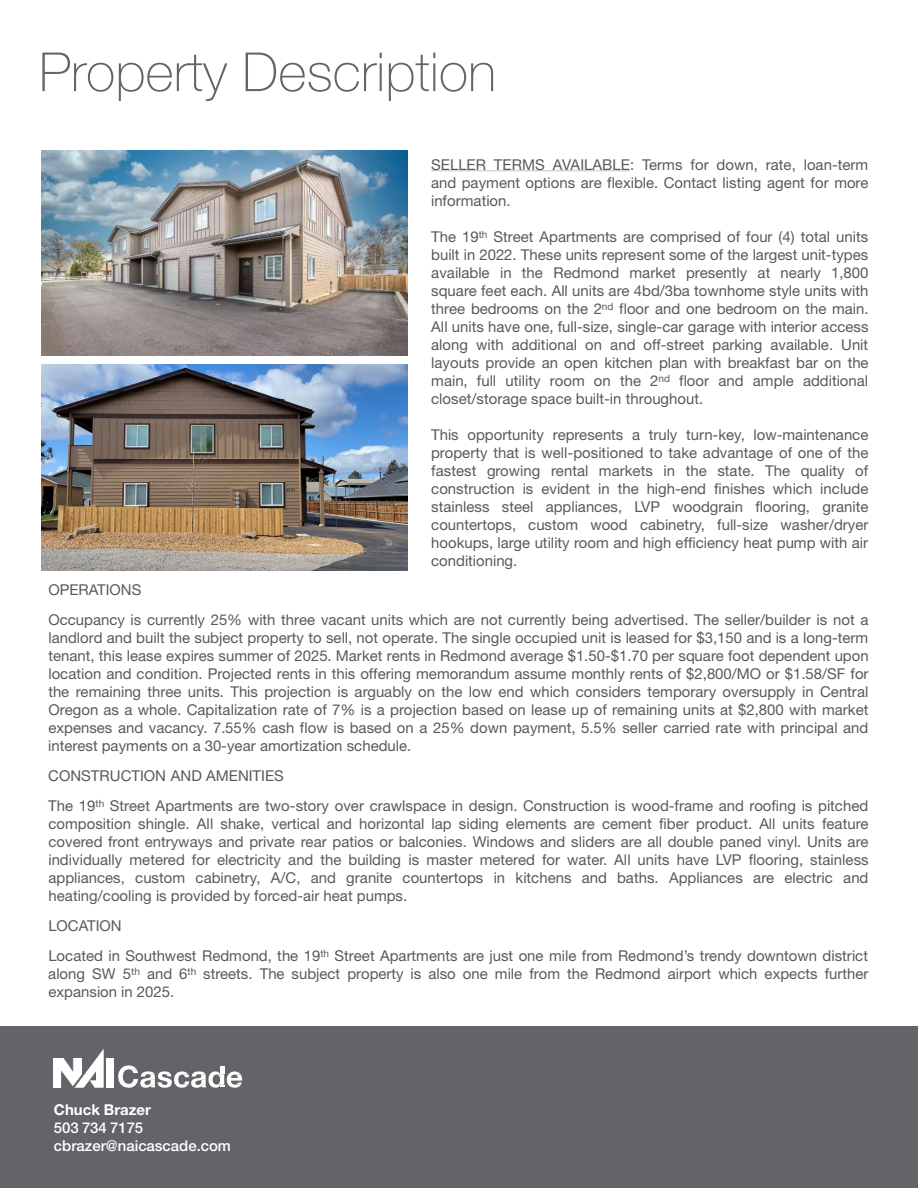
<style>
.page{position:relative;width:918px;height:1188px;background:#fff}
.page>*{position:absolute;margin:0;border:0;box-sizing:border-box;transform-origin:0 0}
.t1{font:100 54px "Helvetica Neue LT Std";letter-spacing:.005em;color:#626469}
.t2{font:15px/18px "Helvetica Neue LT Std";color:#595959;text-align:justify}
.t3{font:500 15px "Helvetica Neue LT Std";color:#fff}
.t4{font:700 15px "Helvetica Neue LT Std";color:#fff}
</style>
<div class="page">
<img style="left:41px;top:150px;width:366px;height:205px">
<div style="left:0;top:1026px;width:918px;height:162px;background:#626469"></div>
<img style="left:54px;top:1058px;width:20px;height:30px">
<svg style="left:74px;top:1049px;width:30px;height:39px"></svg>
<div style="left:106px;top:1058px;width:8px;height:30px;background:#fff"></div>
<svg style="left:118px;top:1065px;width:124px;height:23px"></svg>
<svg style="left:431px;top:171px;width:199px;height:1px"></svg>
<img style="left:41px;top:365px;width:366px;height:205px">
<p class="t1" style="left:39px;top:41px;width:459px">Property Description</p>
<p class="t2" style="left:431px;top:155px;width:439px">SELLER TERMS AVAILABLE: Terms for down, rate, loan-term and payment options are flexible. Contact listing agent for more information.</p>
<p class="t2" style="left:431px;top:227px;width:439px">The 19<sup>th</sup> Street Apartments are comprised of four (4) total units built in 2022. These units represent some of the largest unit-types available in the Redmond market presently at nearly 1,800 square feet each. All units are 4bd/3ba townhome style units with three bedrooms on the 2<sup>nd</sup> floor and one bedroom on the main.<br>All units have one, full-size, single-car garage with interior access along with additional on and off-street parking available. Unit layouts provide an open kitchen plan with breakfast bar on the main, full utility room on the 2<sup>nd</sup> floor and ample additional closet/storage space built-in throughout.</p>
<p class="t2" style="left:431px;top:425px;width:439px">This opportunity represents a truly turn-key, low-maintenance property that is well-positioned to take advantage of one of the fastest growing rental markets in the state. The quality of construction is evident in the high-end finishes which include stainless steel appliances, LVP woodgrain flooring, granite countertops, custom wood cabinetry, full-size washer/dryer hookups, large utility room and high efficiency heat pump with air conditioning.</p>
<p class="t2" style="left:48px;top:581px;width:95px">OPERATIONS</p>
<p class="t2" style="left:48px;top:610px;width:822px">Occupancy is currently 25% with three vacant units which are not currently being advertised. The seller/builder is not a landlord and built the subject property to sell, not operate. The single occupied unit is leased for $3,150 and is a long-term tenant, this lease expires summer of 2025. Market rents in Redmond average $1.50-$1.70 per square foot dependent upon location and condition. Projected rents in this offering memorandum assume monthly rents of $2,800/MO or $1.58/SF for the remaining three units. This projection is arguably on the low end which considers temporary oversupply in Central Oregon as a whole. Capitalization rate of 7% is a projection based on lease up of remaining units at $2,800 with market expenses and vacancy. 7.55% cash flow is based on a 25% down payment, 5.5% seller carried rate with principal and interest payments on a 30-year amortization schedule.</p>
<p class="t2" style="left:48px;top:767px;width:237px">CONSTRUCTION AND AMENITIES</p>
<p class="t2" style="left:48px;top:797px;width:822px">The 19<sup>th</sup> Street Apartments are two-story over crawlspace in design. Construction is wood-frame and roofing is pitched composition shingle. All shake, vertical and horizontal lap siding elements are cement fiber product. All units feature covered front entryways and private rear patios or balconies. Windows and sliders are all double paned vinyl. Units are individually metered for electricity and the building is master metered for water. All units have LVP flooring, stainless appliances, custom cabinetry, A/C, and granite countertops in kitchens and baths. Appliances are electric and heating/cooling is provided by forced-air heat pumps.</p>
<p class="t2" style="left:48px;top:916px;width:75px">LOCATION</p>
<p class="t2" style="left:48px;top:947px;width:822px">Located in Southwest Redmond, the 19<sup>th</sup> Street Apartments are just one mile from Redmond’s trendy downtown district along SW 5<sup>th</sup> and 6<sup>th</sup> streets. The subject property is also one mile from the Redmond airport which expects further expansion in 2025.</p>
<p class="t4" style="left:54px;top:1101px;width:99px">Chuck Brazer</p>
<p class="t3" style="left:54px;top:1119px;width:91px">503 734 7175</p>
<p class="t3" style="left:54px;top:1137px;width:178px">cbrazer@naicascade.com</p>
</div>
